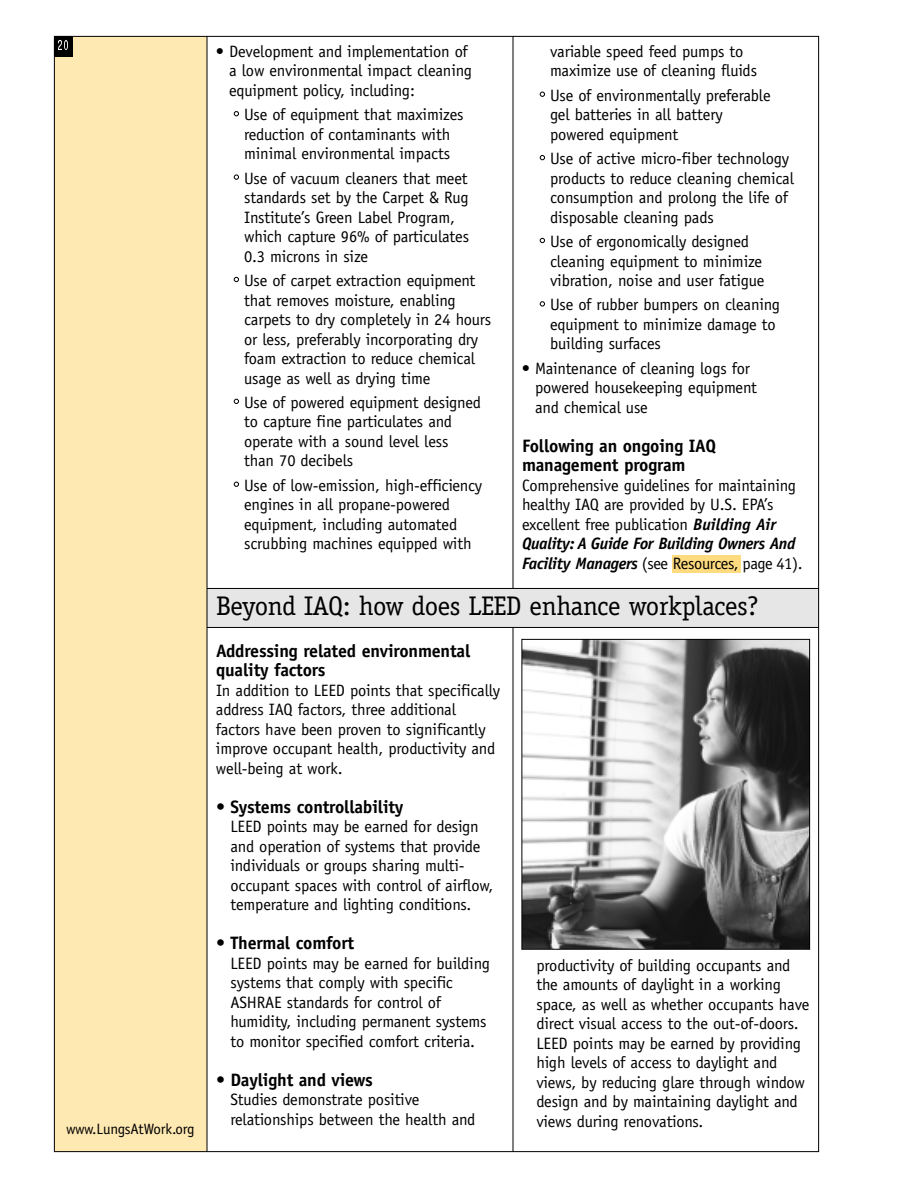
<style>
.page{position:relative;width:918px;height:1188px;background:#fff}
.page>*{position:absolute;margin:0;border:0;box-sizing:border-box;transform-origin:0 0}
.t1{font:27px "Officina Serif";letter-spacing:-.015em;color:#000}
.t2{font:700 18px/19.5px "Officina Sans";letter-spacing:-.01em;color:#000}
.t3{font:16.5px/19.5px "Officina Sans";letter-spacing:-.01em;color:#000}
.t4{font:15px "Officina Sans";letter-spacing:-.02em;color:#000}
.s1{font-weight:700;font-style:italic}
</style>
<div class="page">
<div style="left:672px;top:555px;width:69px;height:17px;background:#ffdb80"></div>
<hr style="left:513px;top:36px;width:1px;height:1116px;background:#000">
<div style="left:54px;top:36px;width:153px;height:1116px;background:#ffe9b3"></div>
<div style="left:207px;top:588px;width:612px;height:39px;background:#e6e6e6"></div>
<div style="left:54px;top:36px;width:19px;height:20px;background:#000"></div>
<hr style="left:207px;top:627px;width:612px;height:1px;background:#000">
<hr style="left:207px;top:588px;width:612px;height:1px;background:#000">
<hr style="left:207px;top:36px;width:1px;height:1116px;background:#000">
<img style="left:524px;top:641px;width:284px;height:307px">
<div style="left:522px;top:639px;width:288px;height:311px;border:1px solid #000"></div>
<p class="t4" style="left:66px;top:1123px;width:130px">www.LungsAtWork.org</p>
<p class="t3" style="left:229px;top:43px;width:245px;text-indent:-13px">• Development and implementation of a low environmental impact cleaning equipment policy, including:</p>
<p class="t3" style="left:234px;top:106px;width:231px;text-align:center"><sup>●</sup> Use of equipment that maximizes reduction of contaminants with minimal environmental impacts</p>
<p class="t3" style="left:244px;top:170px;width:227px;text-indent:-10px"><sup>●</sup> Use of vacuum cleaners that meet standards set by the Carpet &amp; Rug<br>Institute’s Green Label Program, which capture 96% of particulates<br>0.3 microns in size</p>
<p class="t3" style="left:244px;top:272px;width:249px;text-indent:-10px"><sup>●</sup> Use of carpet extraction equipment that removes moisture, enabling carpets to dry completely in 24 hours or less, preferably incorporating dry foam extraction to reduce chemical usage as well as drying time</p>
<p class="t3" style="left:244px;top:394px;width:238px;text-indent:-10px"><sup>●</sup> Use of powered equipment designed to capture fine particulates and operate with a sound level less than 70 decibels</p>
<p class="t3" style="left:244px;top:477px;width:240px;text-indent:-10px"><sup>●</sup> Use of low-emission, high-efficiency engines in all propane-powered equipment, including automated scrubbing machines equipped with</p>
<p class="t3" style="left:550px;top:43px;width:208px">variable speed feed pumps to maximize use of cleaning fluids</p>
<p class="t3" style="left:550px;top:87px;width:222px;text-indent:-10px"><sup>●</sup> Use of environmentally preferable gel batteries in all battery powered equipment</p>
<p class="t3" style="left:550px;top:150px;width:245px;text-indent:-10px"><sup>●</sup> Use of active micro-fiber technology products to reduce cleaning chemical consumption and prolong the life of disposable cleaning pads</p>
<p class="t3" style="left:550px;top:233px;width:216px;text-indent:-10px"><sup>●</sup> Use of ergonomically designed cleaning equipment to minimize vibration, noise and user fatigue</p>
<p class="t3" style="left:550px;top:296px;width:232px;text-indent:-10px"><sup>●</sup> Use of rubber bumpers on cleaning equipment to minimize damage to building surfaces</p>
<p class="t3" style="left:535px;top:360px;width:223px;text-indent:-13px">• Maintenance of cleaning logs for powered housekeeping equipment and chemical use</p>
<p class="t2" style="left:522px;top:437px;width:196px">Following an ongoing IAQ management program</p>
<p class="t3" style="left:522px;top:477px;width:282px">Comprehensive guidelines for maintaining healthy IAQ are provided by U.S. EPA’s excellent free publication <span class="s1">Building Air Quality: A Guide For Building Owners And Facility Managers</span> (see Resources, page 41).</p>
<h1 class="t1" style="left:216px;top:590px;width:544px">Beyond IAQ: how does LEED enhance workplaces?</h1>
<p class="t2" style="left:216px;top:643px;width:256px">Addressing related environmental quality factors</p>
<p class="t3" style="left:216px;top:682px;width:286px">In addition to LEED points that specifically address IAQ factors, three additional factors have been proven to significantly improve occupant health, productivity and well-being at work.</p>
<p class="t2" style="left:216px;top:799px;width:189px">• Systems controllability</p>
<p class="t3" style="left:230px;top:818px;width:264px">LEED points may be earned for design and operation of systems that provide individuals or groups sharing multi&shy;occupant spaces with control of airflow, temperature and lighting conditions.</p>
<p class="t2" style="left:216px;top:935px;width:140px">• Thermal comfort</p>
<p class="t3" style="left:230px;top:955px;width:261px">LEED points may be earned for building systems that comply with specific ASHRAE standards for control of humidity, including permanent systems to monitor specified comfort criteria.</p>
<p class="t2" style="left:216px;top:1072px;width:158px">• Daylight and views</p>
<p class="t3" style="left:230px;top:1091px;width:247px">Studies demonstrate positive relationships between the health and</p>
<p class="t3" style="left:536px;top:957px;width:275px">productivity of building occupants and the amounts of daylight in a working space, as well as whether occupants have direct visual access to the out-of-doors.<br>LEED points may be earned by providing high levels of access to daylight and views, by reducing glare through window design and by maintaining daylight and views during renovations.</p>
</div>
